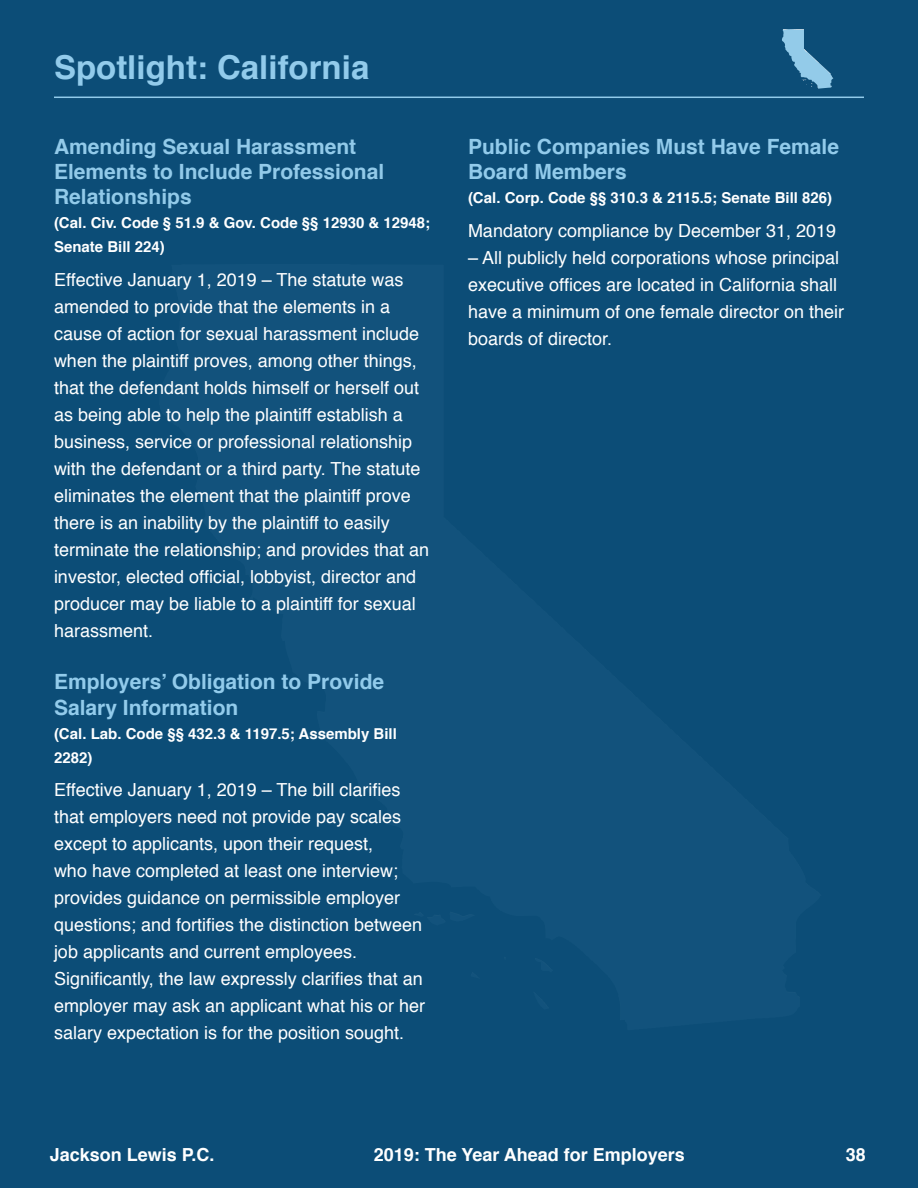
<style>
.page{position:relative;width:918px;height:1188px;background:#fff}
.page>*{position:absolute;margin:0;border:0;box-sizing:border-box;transform-origin:0 0}
.t1{font:700 33px "Helvetica";color:#92cbeb}
.t2{font:700 21px/25.2px "Helvetica";color:#92cbeb}
.t3{font:700 21px/25.2px "Helvetica";color:#92cae9}
.t4{font:18px/27px "Helvetica";color:#fff}
.t5{font:700 18px "Helvetica";color:#fff}
.t6{font:700 15px/24px "Helvetica";color:#fff}
</style>
<div class="page">
<div style="left:0;top:1125px;width:918px;height:63px;background:#0c4d77"></div>
<div style="left:0;top:0;width:918px;height:1134px;background:#0c4d77"></div>
<hr style="left:54px;top:97px;width:810px;height:1px;background:#92cbeb">
<img style="left:782px;top:29px;width:7px;height:21px">
<h1 class="t1" style="left:54px;top:41px;width:317px">Spotlight: California</h1>
<p class="t3" style="left:54px;top:134px;width:332px">Amending Sexual Harassment<br>Elements to Include Professional<br>Relationships</p>
<p class="t6" style="left:54px;top:211px;width:378px">(Cal. Civ. Code § 51.9 &amp; Gov. Code §§ 12930 &amp; 12948;<br>Senate Bill 224)</p>
<p class="t4" style="left:54px;top:267px;width:377px">Effective January 1, 2019 – The statute was amended to provide that the elements in a cause of action for sexual harassment include when the plaintiff proves, among other things, that the defendant holds himself or herself out as being able to help the plaintiff establish a business, service or professional relationship with the defendant or a third party. The statute eliminates the element that the plaintiff prove there is an inability by the plaintiff to easily terminate the relationship; and provides that an investor, elected official, lobbyist, director and producer may be liable to a plaintiff for sexual harassment.</p>
<p class="t2" style="left:54px;top:670px;width:332px">Employers’ Obligation to Provide<br>Salary Information</p>
<p class="t6" style="left:54px;top:721px;width:344px">(Cal. Lab. Code §§ 432.3 &amp; 1197.5; Assembly Bill<br>2282)</p>
<p class="t4" style="left:54px;top:777px;width:373px">Effective January 1, 2019 – The bill clarifies that employers need not provide pay scales except to applicants, upon their request,<br>who have completed at least one interview; provides guidance on permissible employer questions; and fortifies the distinction between job applicants and current employees.<br>Significantly, the law expressly clarifies that an employer may ask an applicant what his or her salary expectation is for the position sought.</p>
<p class="t2" style="left:468px;top:134px;width:373px">Public Companies Must Have Female<br>Board Members</p>
<p class="t6" style="left:468px;top:186px;width:366px">(Cal. Corp. Code §§ 310.3 &amp; 2115.5; Senate Bill 826)</p>
<p class="t4" style="left:468px;top:218px;width:370px">Mandatory compliance by December 31, 2019</p>
<p class="t4" style="left:468px;top:245px;width:378px">– All publicly held corporations whose principal executive offices are located in California shall have a minimum of one female director on their boards of director.</p>
<p class="t5" style="left:50px;top:1140px;width:166px">Jackson Lewis P.C.</p>
<p class="t5" style="left:374px;top:1140px;width:313px">2019: The Year Ahead for Employers</p>
<p class="t5" style="left:846px;top:1140px;width:22px">38</p>
</div>
